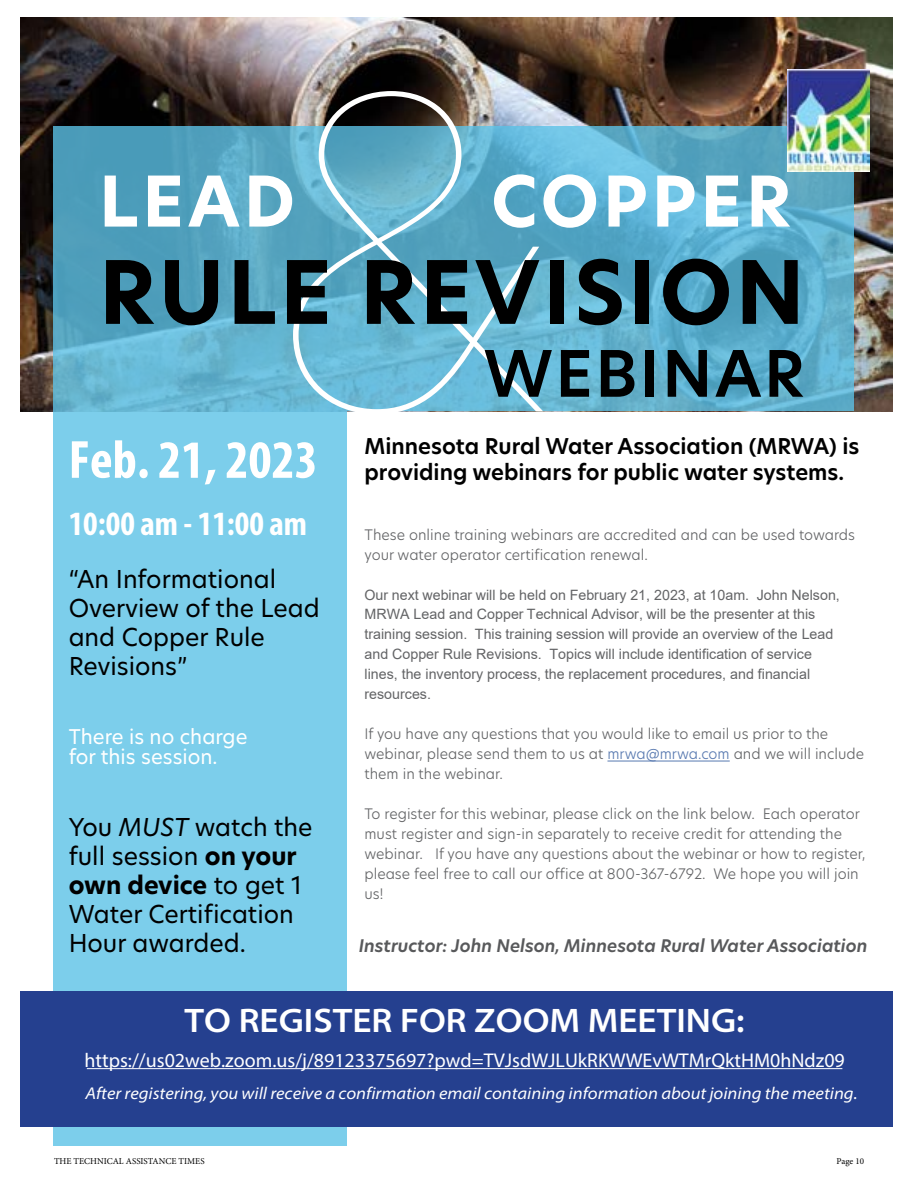
<style>
.page{position:relative;width:918px;height:1188px;background:#fff}
.page>*{position:absolute;margin:0;border:0;box-sizing:border-box;transform-origin:0 0}
.t1{font:100 427.5px "New Hero";color:#fff}
.t2{font:700 85.5px "New Hero";letter-spacing:.04em;color:#000}
.t3{font:700 68.4px "New Hero";letter-spacing:.06em;color:#fff}
.t4{font:600 62.7px "New Hero";letter-spacing:.04em;color:#000}
.t5{font:700 condensed 54.15px "Myriad Pro";color:#fff}
.t6{font:600 semi-expanded 34.2px "Myriad Pro";color:#fff}
.t7{font:700 condensed 34.2px "Myriad Pro";color:#fff}
.t8{font:24.15px/29.1px "New Hero";color:#000}
.t9{font:600 21.3px/25.7px "New Hero";color:#000}
.t10{font:19.95px "Myriad Pro";color:#fff}
.t11{font:19.95px/20px "New Hero";color:#fff}
.t12{font:italic semi-expanded 17.1px "Myriad Pro";color:#fff}
.t13{font:italic 600 17.1px "New Hero";color:#58595b}
.t14{font:300 14.25px/20px "New Hero";color:#636466}
.t15{font:14.25px/20px "Arial";color:#636466}
.t16{font:9px "Minion Pro";color:#000}
.s1{font-style:italic}
.s2{font-weight:700}
.s3{color:#5879b0}
</style>
<div class="page">
<img style="left:20px;top:17px;width:872px;height:394px">
<div style="left:53px;top:411px;width:293px;height:735px;background:#7cceeb"></div>
<svg style="left:53px;top:127px;width:800px;height:284px;background:#5dadca"></svg>
<hr style="left:607px;top:761px;width:123px;height:1px;background:#5879b0">
<div style="left:20px;top:991px;width:872px;height:136px;background:#25408f"></div>
<hr style="left:87px;top:1068px;width:755px;height:1px;background:#fff">
<img style="left:787px;top:69px;width:83px;height:103px">
<h1 class="t1" style="left:261px;top:-38px;width:302px">&amp;</h1>
<h3 class="t3" style="left:99px;top:155px;width:197px">LEAD</h3>
<h3 class="t3" style="left:491px;top:155px;width:302px">COPPER</h3>
<h2 class="t2" style="left:99px;top:234px;width:707px">RULE REVISION</h2>
<h3 class="t4" style="left:484px;top:331px;width:322px">WEBINAR</h3>
<h3 class="t5" style="left:69px;top:426px;width:250px">Feb. 21, 2023</h3>
<h3 class="t7" style="left:69px;top:502px;width:240px">10:00 am - 11:00 am</h3>
<h3 class="t8" style="left:69px;top:564px;width:252px">“An Informational<br>Overview of the Lead and Copper Rule<br>Revisions”</h3>
<h3 class="t11" style="left:69px;top:726px;width:180px">There is no charge for this session.</h3>
<h3 class="t8" style="left:69px;top:812px;width:245px">You <span class="s1">MUST</span> watch the full session <span class="s2">on your own device</span> to get 1<br>Water Certification<br>Hour awarded.</h3>
<h3 class="t9" style="left:365px;top:434px;width:496px">Minnesota Rural Water Association (MRWA) is providing webinars for public water systems.</h3>
<p class="t14" style="left:365px;top:524px;width:492px">These online training webinars are accredited and can be used towards your water operator certification renewal.</p>
<p class="t15" style="left:365px;top:584px;width:477px">Our next webinar will be held on February 21, 2023, at 10am. John Nelson, MRWA Lead and Copper Technical Advisor, will be the presenter at this training session. This training session will provide an overview of the Lead and Copper Rule Revisions. Topics will include identification of service lines, the inventory process, the replacement procedures, and financial resources.</p>
<p class="t14" style="left:365px;top:724px;width:501px">If you have any questions that you would like to email us prior to the webinar, please send them to us at <span class="s3">mrwa@mrwa.com</span> and we will include them in the webinar.</p>
<p class="t14" style="left:365px;top:804px;width:503px">To register for this webinar, please click on the link below. Each operator must register and sign-in separately to receive credit for attending the webinar. If you have any questions about the webinar or how to register, please feel free to call our office at 800-367-6792. We hope you will join us!</p>
<p class="t13" style="left:359px;top:934px;width:510px">Instructor: John Nelson, Minnesota Rural Water Association</p>
<h3 class="t6" style="left:185px;top:999px;width:561px">TO REGISTER FOR ZOOM MEETING:</h3>
<h3 class="t10" style="left:84px;top:1048px;width:762px">https://us02web.zoom.us/j/89123375697?pwd=TVJsdWJLUkRKWWEvWTMrQktHM0hNdz09</h3>
<p class="t12" style="left:86px;top:1082px;width:773px">After registering, you will receive a confirmation email containing information about joining the meeting.</p>
<p class="t16" style="left:54px;top:1155px;width:152px">THE TECHNICAL ASSISTANCE TIMES</p>
<p class="t16" style="left:837px;top:1155px;width:29px">Page 10</p>
</div>
